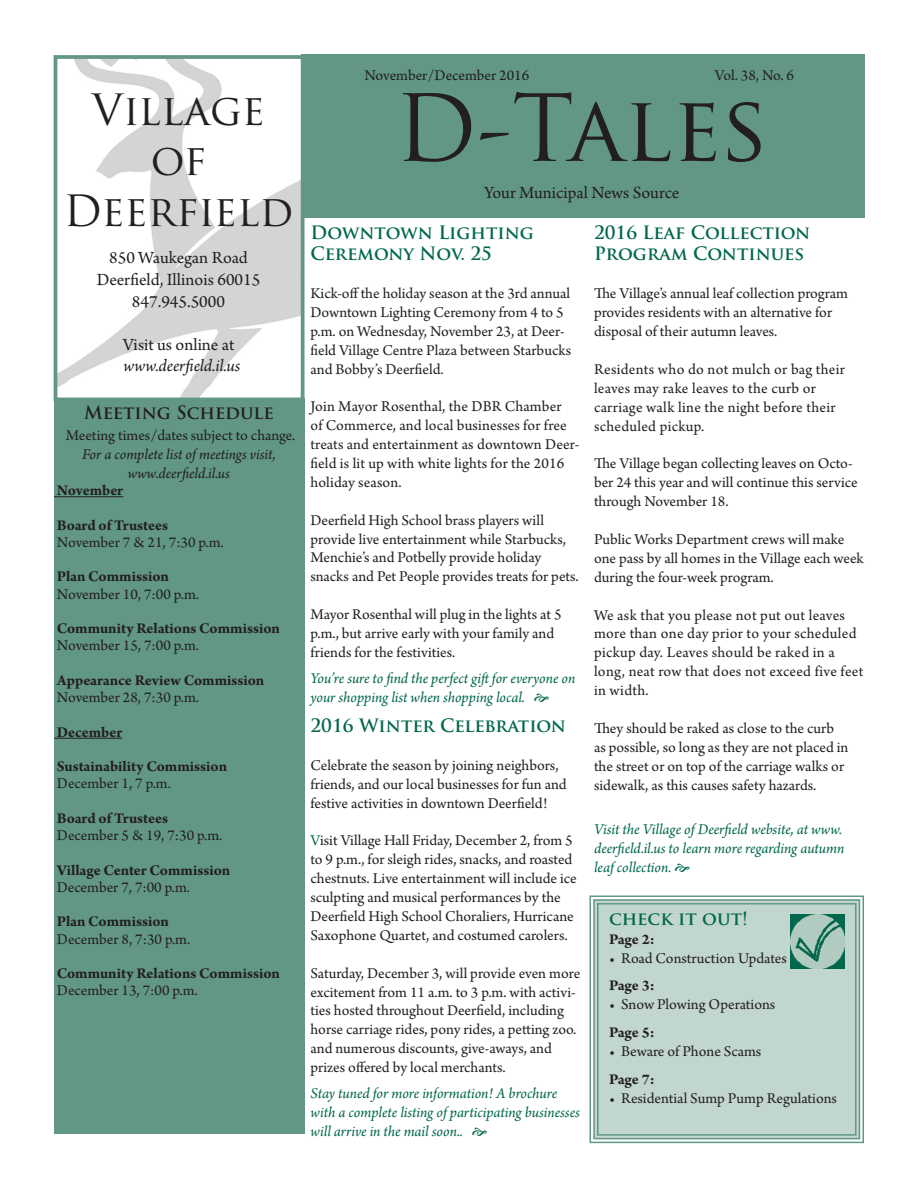
<style>
.page{position:relative;width:918px;height:1188px;background:#fff}
.page>*{position:absolute;margin:0;border:0;box-sizing:border-box;transform-origin:0 0}
.t1{font:90px "Trajan Pro";color:#231f20}
.t2{font:42px/50.4px "Trajan Pro";color:#231f20;text-align:center}
.t3{font:700 18px/21.6px "Trajan Pro";color:#01674d}
.t4{font:18px/21.6px "Arno Pro";color:#231f20;text-align:center}
.t5{font:italic 18px "Arno Pro";color:#231f20}
.t6{font:700 18px "Trajan Pro";color:#231f20}
.t7{font:15.75px/18.9px "Arno Pro";color:#231f20}
.t8{font:italic 15.75px/18.9px "Arno Pro";letter-spacing:-.005em;color:#01674d}
.t9{font:15.75px/18.9px "Arno Pro";letter-spacing:.02em;color:#231f20}
.t10{font:700 15.75px/34.5px "Arno Pro";letter-spacing:-.005em;color:#231f20}
.t11{font:italic 15.75px/18.9px "Arno Pro";color:#231f20;text-align:center}
.s1{color:#01674d}
</style>
<div class="page">
<div style="left:302px;top:55px;width:563px;height:163px;background:#629785"></div>
<div style="left:54px;top:399px;width:250px;height:735px;background:#629785"></div>
<img style="left:59px;top:60px;width:240px;height:336px">
<div style="left:54px;top:55px;width:250px;height:346px;border:4px solid #629785"></div>
<hr style="left:54px;top:496px;width:69px;height:1px;background:#231f20">
<hr style="left:54px;top:738px;width:68px;height:1px;background:#231f20">
<div style="left:589px;top:895px;width:275px;height:249px;background:#c1d6cd"></div>
<div style="left:593px;top:899px;width:267px;height:240px;border:2px solid #629785"></div>
<div style="left:597px;top:903px;width:260px;height:233px;border:2px solid #629785"></div>
<img style="left:790px;top:914px;width:54px;height:54px">
<h2 class="t2" style="left:63px;top:84px;width:232px">Village of<br>Deerfield</h2>
<p class="t4" style="left:97px;top:248px;width:165px">850 Waukegan Road<br>Deerfield, Illinois 60015<br>847.945.5000</p>
<p class="t4" style="left:123px;top:335px;width:113px">Visit us online at</p>
<p class="t5" style="left:124px;top:356px;width:118px">www.deerfield.il.us</p>
<p class="t6" style="left:84px;top:401px;width:191px">Meeting Schedule</p>
<p class="t7" style="left:66px;top:427px;width:231px">Meeting times/dates subject to change.</p>
<p class="t11" style="left:82px;top:446px;width:195px">For a complete list of meetings visit, www.deerfield.il.us</p>
<p class="t10" style="left:57px;top:474px;width:113px">November<br>Board of Trustees</p>
<p class="t7" style="left:57px;top:534px;width:168px">November 7 &amp; 21, 7:30 p.m.</p>
<p class="t10" style="left:57px;top:560px;width:114px">Plan Commission</p>
<p class="t7" style="left:57px;top:585px;width:144px">November 10, 7:00 p.m.</p>
<p class="t10" style="left:57px;top:612px;width:225px">Community Relations Commission</p>
<p class="t7" style="left:57px;top:637px;width:144px">November 15, 7:00 p.m.</p>
<p class="t10" style="left:57px;top:664px;width:209px">Appearance Review Commission</p>
<p class="t7" style="left:57px;top:689px;width:144px">November 28, 7:30 p.m.</p>
<p class="t10" style="left:57px;top:715px;width:172px">December<br>Sustainability Commission</p>
<p class="t7" style="left:57px;top:775px;width:116px">December 1, 7 p.m.</p>
<p class="t10" style="left:57px;top:802px;width:113px">Board of Trustees</p>
<p class="t7" style="left:57px;top:827px;width:167px">December 5 &amp; 19, 7:30 p.m.</p>
<p class="t10" style="left:57px;top:853px;width:175px">Village Center Commission</p>
<p class="t7" style="left:57px;top:878px;width:135px">December 7, 7:00 p.m.</p>
<p class="t10" style="left:57px;top:905px;width:114px">Plan Commission</p>
<p class="t7" style="left:57px;top:930px;width:135px">December 8, 7:30 p.m.</p>
<p class="t10" style="left:57px;top:957px;width:225px">Community Relations Commission</p>
<p class="t7" style="left:57px;top:982px;width:142px">December 13, 7:00 p.m.</p>
<p class="t7" style="left:364px;top:66px;width:166px">November/December 2016</p>
<p class="t7" style="left:715px;top:66px;width:81px">Vol. 38, No. 6</p>
<h1 class="t1" style="left:394px;top:71px;width:376px">D-Tales</h1>
<p class="t4" style="left:484px;top:182px;width:197px">Your Municipal News Source</p>
<p class="t3" style="left:310px;top:221px;width:225px">Downtown Lighting<br>Ceremony Nov. 25</p>
<p class="t7" style="left:310px;top:285px;width:262px">Kick-off the holiday season at the 3rd annual Downtown Lighting Ceremony from 4 to 5 p.m. on Wednesday, November 23, at Deer&shy;field Village Centre Plaza between Starbucks and Bobby’s Deerfield.</p>
<p class="t7" style="left:310px;top:398px;width:270px">Join Mayor Rosenthal, the DBR Chamber<br>of Commerce, and local businesses for free treats and entertainment as downtown Deer&shy;field is lit up with white lights for the 2016 holiday season.</p>
<p class="t7" style="left:310px;top:511px;width:270px">Deerfield High School brass players will provide live entertainment while Starbucks, Menchie’s and Potbelly provide holiday snacks and Pet People provides treats for pets.</p>
<p class="t7" style="left:310px;top:606px;width:253px">Mayor Rosenthal will plug in the lights at 5 p.m., but arrive early with your family and friends for the festivities.</p>
<p class="t8" style="left:310px;top:669px;width:266px">You’re sure to find the perfect gift for everyone on your shopping list when shopping local.</p>
<p class="t3" style="left:310px;top:715px;width:257px">2016 Winter Celebration</p>
<p class="t7" style="left:310px;top:756px;width:258px">Celebrate the season by joining neighbors, friends, and our local businesses for fun and festive activities in downtown Deerfield!</p>
<p class="t7" style="left:310px;top:832px;width:268px"><span class="s1">V</span>isit Village Hall Friday, December 2, from 5 to 9 p.m., for sleigh rides, snacks, and roasted chestnuts. Live entertainment will include ice sculpting and musical performances by the Deerfield High School Choraliers, Hurricane Saxophone Quartet, and costumed carolers.</p>
<p class="t7" style="left:310px;top:964px;width:271px">Saturday, December 3, will provide even more excitement from 11 a.m. to 3 p.m. with activi&shy;ties hosted throughout Deerfield, including horse carriage rides, pony rides, a petting zoo. and numerous discounts, give-aways, and prizes offered by local merchants.</p>
<p class="t8" style="left:310px;top:1085px;width:271px">Stay tuned for more information! A brochure with a complete listing of participating businesses will arrive in the mail soon..</p>
<p class="t3" style="left:594px;top:222px;width:218px">2016 Leaf Collection<br>Program Continues</p>
<p class="t7" style="left:594px;top:285px;width:256px">The Village’s annual leaf collection program provides residents with an alternative for disposal of their autumn leaves.</p>
<p class="t9" style="left:594px;top:360px;width:253px">Residents who do not mulch or bag their leaves may rake leaves to the curb or carriage walk line the night before their scheduled pickup.</p>
<p class="t7" style="left:594px;top:455px;width:265px">The Village began collecting leaves on Octo&shy;ber 24 this year and will continue this service through November 18.</p>
<p class="t7" style="left:594px;top:531px;width:271px">Public Works Department crews will make one pass by all homes in the Village each week during the four-week program.</p>
<p class="t9" style="left:594px;top:606px;width:271px">We ask that you please not put out leaves more than one day prior to your scheduled pickup day. Leaves should be raked in a long, neat row that does not exceed five feet in width.</p>
<p class="t7" style="left:594px;top:720px;width:256px">They should be raked as close to the curb as possible, so long as they are not placed in the street or on top of the carriage walks or sidewalk, as this causes safety hazards.</p>
<p class="t8" style="left:594px;top:821px;width:252px">Visit the Village of Deerfield website, at www. deerfield.il.us to learn more regarding autumn leaf collection.</p>
<p class="t3" style="left:609px;top:908px;width:140px">check it out!</p>
<p class="t10" style="left:609px;top:922px;width:47px">Page 2:</p>
<p class="t7" style="left:609px;top:949px;width:179px">• Road Construction Updates</p>
<p class="t10" style="left:609px;top:969px;width:47px">Page 3:</p>
<p class="t7" style="left:609px;top:996px;width:168px">• Snow Plowing Operations</p>
<p class="t10" style="left:609px;top:1016px;width:47px">Page 5:</p>
<p class="t7" style="left:609px;top:1043px;width:154px">• Beware of Phone Scams</p>
<p class="t10" style="left:609px;top:1063px;width:47px">Page 7:</p>
<p class="t7" style="left:609px;top:1090px;width:230px">• Residential Sump Pump Regulations</p>
</div>
